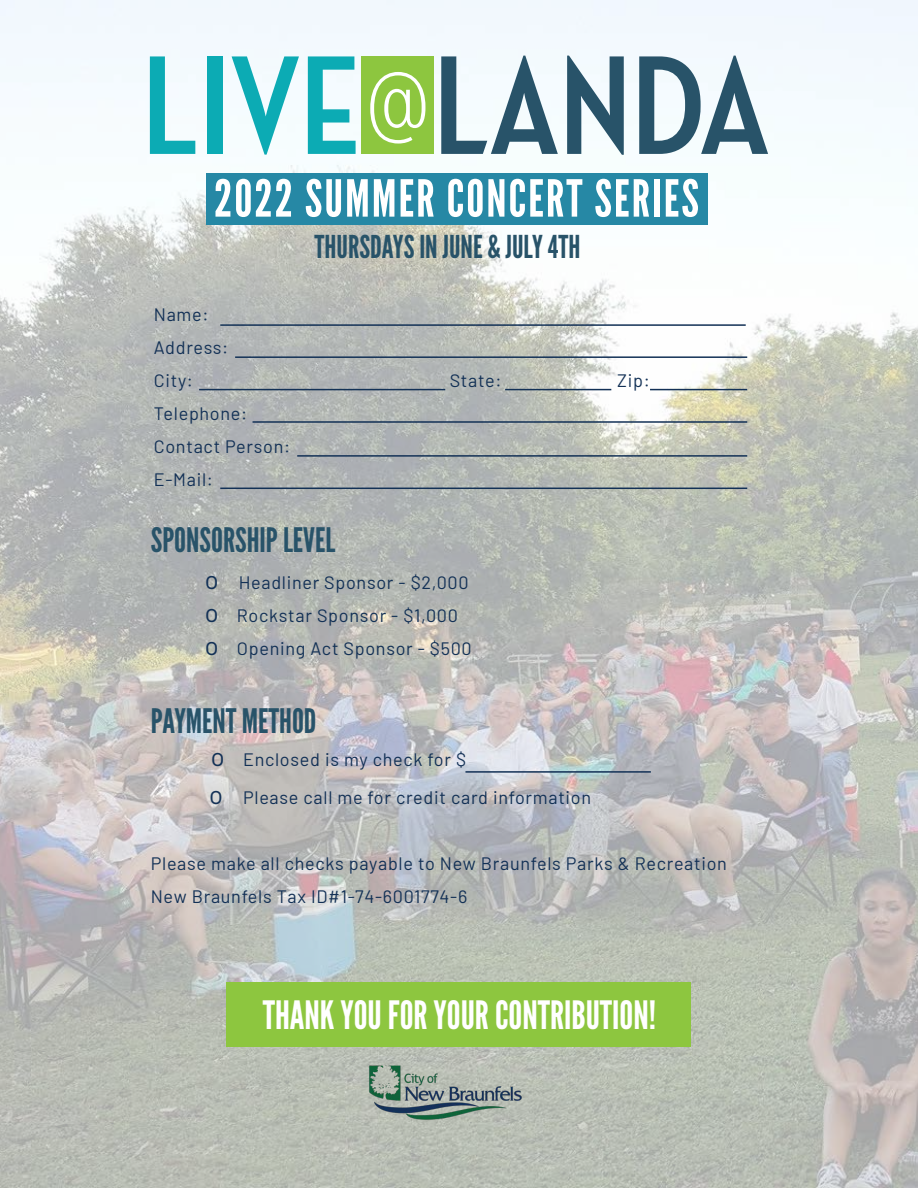
<style>
.page{position:relative;width:918px;height:1188px;background:#fff}
.page>*{position:absolute;margin:0;border:0;box-sizing:border-box;transform-origin:0 0}
.t1{font:700 143.4px "Neutraface Condensed";color:#0cabb4}
.t2{font:51px "League Gothic";letter-spacing:.04em;color:#fff}
.t3{font:39px "League Gothic";color:#fff}
.t4{font:33.75px "League Gothic";color:#285369}
.t5{font:31.5px "League Gothic";color:#285369}
.t6{font:18px/33px "Barlow";letter-spacing:.04em;color:#133156}
.s1{font-size:25.5px}
</style>
<div class="page">
<img style="left:0;top:0;width:918px;height:1188px">
<hr style="left:220px;top:324px;width:526px;height:2px;background:#133156">
<hr style="left:235px;top:356px;width:512px;height:2px;background:#133156">
<hr style="left:199px;top:389px;width:246px;height:1px;background:#133156">
<hr style="left:253px;top:421px;width:494px;height:2px;background:#133156">
<hr style="left:297px;top:455px;width:450px;height:2px;background:#133156">
<hr style="left:220px;top:488px;width:527px;height:1px;background:#133156">
<hr style="left:505px;top:389px;width:106px;height:1px;background:#133156">
<hr style="left:650px;top:389px;width:97px;height:1px;background:#133156">
<img style="left:353px;top:1047px;width:185px;height:126px">
<hr style="left:465px;top:771px;width:186px;height:2px;background:#133156">
<div style="left:227px;top:983px;width:464px;height:64px;background:#8dc63f"></div>
<div style="left:206px;top:173px;width:502px;height:52px;background:#2688a5"></div>
<div style="left:362px;top:56px;width:72px;height:98px;background:#8dc63f"></div>
<svg style="left:441px;top:56px;width:117px;height:98px"></svg>
<svg style="left:567px;top:56px;width:57px;height:99px"></svg>
<svg style="left:639px;top:56px;width:129px;height:98px"></svg>
<h1 class="t1" style="left:142px;top:25px;width:289px">LIVE<sup>@</sup></h1>
<h2 class="t2" style="left:214px;top:168px;width:486px">2022 SUMMER CONCERT SERIES</h2>
<p class="t6" style="left:154px;top:297px;width:76px">Name:<br>Address:<br>City:</p>
<p class="t6" style="left:154px;top:396px;width:138px">Telephone:<br>Contact Person:<br>E-Mail:</p>
<h3 class="t5" style="left:315px;top:228px;width:267px">THURSDAYS IN JUNE &amp; JULY 4TH</h3>
<p class="t6" style="left:450px;top:363px;width:53px">State:</p>
<p class="t6" style="left:617px;top:363px;width:34px">Zip:</p>
<h3 class="t4" style="left:151px;top:520px;width:186px">SPONSORSHIP LEVEL</h3>
<p class="t6" style="left:205px;top:565px;width:269px"><span class="s1">o</span> Headliner Sponsor - $2,000 <span class="s1">o</span> Rockstar Sponsor - $1,000 <span class="s1">o</span> Opening Act Sponsor - $500</p>
<h3 class="t4" style="left:151px;top:701px;width:167px">PAYMENT METHOD</h3>
<p class="t6" style="left:209px;top:740px;width:384px;line-height:37.5px"><span class="s1">o</span> Enclosed is my check for $<br><span class="s1">o</span> Please call me for credit card information</p>
<p class="t6" style="left:151px;top:846px;width:578px">Please make all checks payable to New Braunfels Parks &amp; Recreation<br>New Braunfels Tax ID#1-74-6001774-6</p>
<h3 class="t3" style="left:263px;top:991px;width:395px">THANK YOU FOR YOUR CONTRIBUTION!</h3>
</div>
